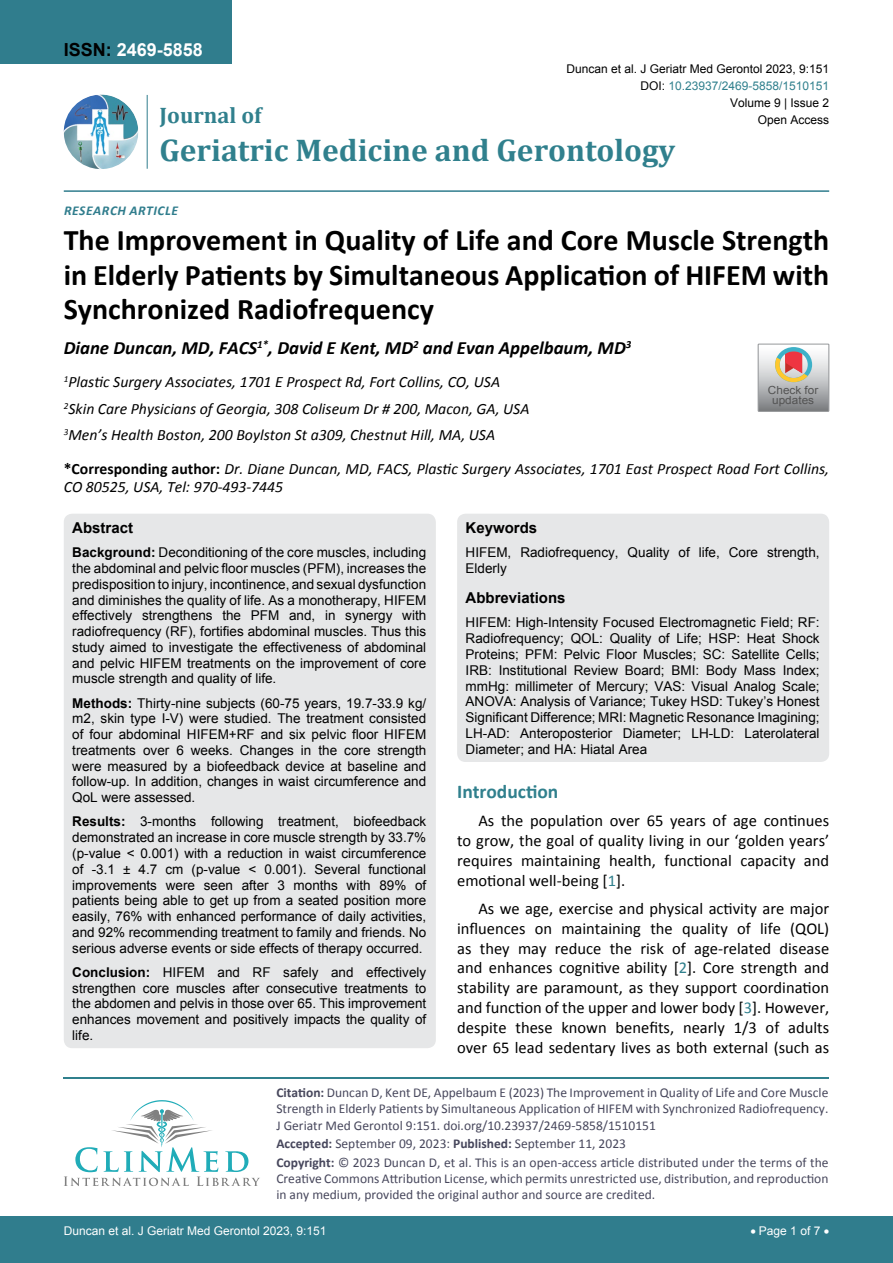
<style>
.page{position:relative;width:893px;height:1263px;background:#fff}
.page>*{position:absolute;margin:0;border:0;box-sizing:border-box;transform-origin:0 0}
.t1{font:700 31.5px "Cambria";color:#30808d}
.t2{font:700 30px/34.5px "Calibri";color:#000;text-align:justify}
.t3{font:700 22.5px "Cambria";color:#30808d}
.t4{font:700 19.5px "Calibri";color:#30808d}
.t5{font:italic 700 18.75px "Calibri";color:#000}
.t6{font:700 18px "Arial";color:#fff}
.t7{font:16.5px/19.8px "Calibri";color:#000;text-align:justify}
.t8{font:italic 15.75px/26.5px "Calibri";color:#000}
.t9{font:700 15px "Arial";color:#000}
.t10{font:13.5px/15.8px "Arial";color:#000;text-align:justify}
.t11{font:13.5px/16.2px "Calibri";color:#47475c}
.t12{font:italic 700 13.5px "Calibri";letter-spacing:.04em;color:#307d8d}
.t13{font:12px "Arial";color:#000}
.t14{font:12px "Arial";color:#fff}
.t15{font:12px "Arial";color:#30808d}
.t16{font:11.1px/9.6px "Arial";color:#535353;text-align:center;scale:1.06 1}
.s1{color:#000}
.s2{font-weight:700;font-style:normal}
.s3{font-weight:700}
.s4{color:#30808d}
</style>
<div class="page">
<hr style="left:64px;top:1077px;width:765px;height:1px;background:#30808d">
<svg style="left:64px;top:1100px;width:196px;height:86px"></svg>
<div style="left:0;top:0;width:231px;height:64px;background:#307d8d"></div>
<img style="left:64px;top:95px;width:74px;height:74px;border-radius:37px">
<hr style="left:147px;top:95px;width:1px;height:74px;background:#307d8d">
<hr style="left:64px;top:190px;width:765px;height:2px;background:#307d8d">
<div style="left:0;top:1217px;width:893px;height:46px;background:#307d8d"></div>
<div style="left:64px;top:514px;width:372px;height:534px;background:#e6e7e8;border-radius:9px"></div>
<div style="left:457px;top:514px;width:372px;height:248px;background:#e6e7e8;border-radius:9px"></div>
<svg style="left:758px;top:344px;width:71px;height:67px;background:#bdb6b3"></svg>
<h3 class="t6" style="left:64px;top:38px;width:141px"><span class="s1">ISSN:</span> 2469-5858</h3>
<p class="t13" style="left:566px;top:60px;width:264px">Duncan et al. J Geriatr Med Gerontol 2023, 9:151</p>
<p class="t13" style="left:730px;top:95px;width:101px">Volume 9 | Issue 2</p>
<p class="t15" style="left:640px;top:78px;width:190px"><span class="s1">DOI:</span> 10.23937/2469-5858/1510151</p>
<h3 class="t3" style="left:160px;top:100px;width:103px">Journal of</h3>
<h1 class="t1" style="left:160px;top:128px;width:517px">Geriatric Medicine and Gerontology</h1>
<p class="t13" style="left:758px;top:112px;width:73px">Open Access</p>
<p class="t12" style="left:64px;top:202px;width:17px">Researc</p>
<p class="t12" style="left:118px;top:202px;width:62px">h Article</p>
<h2 class="t2" style="left:64px;top:223px;width:767px">The Improvement in Quality of Life and Core Muscle Strength in Elderly Patients by Simultaneous Application of HIFEM with Synchronized Radiofrequency</h2>
<h3 class="t5" style="left:64px;top:336px;width:569px">Diane Duncan, MD, FACS<sup>1*</sup>, David E Kent, MD<sup>2</sup> and Evan Appelbaum, MD<sup>3</sup></h3>
<p class="t8" style="left:64px;top:368px;width:467px"><sup>1</sup>Plastic Surgery Associates, 1701 E Prospect Rd, Fort Collins, CO, USA<br><sup>2</sup>Skin Care Physicians of Georgia, 308 Coliseum Dr # 200, Macon, GA, USA<br><sup>3</sup>Men’s Health Boston, 200 Boylston St a309, Chestnut Hill, MA, USA</p>
<p class="t16" style="left:768px;top:386px;width:49px">Check for updates</p>
<p class="t8" style="left:64px;top:458px;width:767px;line-height:18.9px"><span class="s2">*Corresponding author:</span> Dr. Diane Duncan, MD, FACS, Plastic Surgery Associates, 1701 East Prospect Road Fort Collins,<br>CO 80525, USA, Tel: 970-493-7445</p>
<p class="t9" style="left:72px;top:518px;width:62px">Abstract</p>
<p class="t10" style="left:72px;top:545px;width:356px"><span class="s3">Background:</span> Deconditioning of the core muscles, including the abdominal and pelvic floor muscles (PFM), increases the predisposition to injury, incontinence, and sexual dysfunction and diminishes the quality of life. As a monotherapy, HIFEM effectively strengthens the PFM and, in synergy with radiofrequency (RF), fortifies abdominal muscles. Thus this study aimed to investigate the effectiveness of abdominal and pelvic HIFEM treatments on the improvement of core muscle strength and quality of life.</p>
<p class="t10" style="left:72px;top:695px;width:356px"><span class="s3">Methods:</span> Thirty-nine subjects (60-75 years, 19.7-33.9 kg/ m2, skin type I-V) were studied. The treatment consisted of four abdominal HIFEM+RF and six pelvic floor HIFEM treatments over 6 weeks. Changes in the core strength were measured by a biofeedback device at baseline and follow-up. In addition, changes in waist circumference and QoL were assessed.</p>
<p class="t10" style="left:72px;top:814px;width:356px"><span class="s3">Results:</span> 3-months following treatment, biofeedback demonstrated an increase in core muscle strength by 33.7% (p-value &lt; 0.001) with a reduction in waist circumference of -3.1 ± 4.7 cm (p-value &lt; 0.001). Several functional improvements were seen after 3 months with 89% of patients being able to get up from a seated position more easily, 76% with enhanced performance of daily activities, and 92% recommending treatment to family and friends. No serious adverse events or side effects of therapy occurred.</p>
<p class="t10" style="left:72px;top:964px;width:355px"><span class="s3">Conclusion:</span> HIFEM and RF safely and effectively strengthen core muscles after consecutive treatments to the abdomen and pelvis in those over 65. This improvement enhances movement and positively impacts the quality of life.</p>
<p class="t9" style="left:466px;top:518px;width:73px">Keywords</p>
<p class="t10" style="left:466px;top:545px;width:355px">HIFEM, Radiofrequency, Quality of life, Core strength,<br>Elderly</p>
<p class="t9" style="left:466px;top:588px;width:102px">Abbreviations</p>
<p class="t10" style="left:466px;top:615px;width:356px">HIFEM: High-Intensity Focused Electromagnetic Field; RF:<br>Radiofrequency; QOL: Quality of Life; HSP: Heat Shock Proteins; PFM: Pelvic Floor Muscles; SC: Satellite Cells; IRB: Institutional Review Board; BMI: Body Mass Index; mmHg: millimeter of Mercury; VAS: Visual Analog Scale; ANOVA: Analysis of Variance; Tukey HSD: Tukey’s Honest Significant Difference; MRI: Magnetic Resonance Imagining; LH-AD: Anteroposterior Diameter; LH-LD: Laterolateral Diameter; and HA: Hiatal Area</p>
<h3 class="t4" style="left:457px;top:779px;width:103px">Introduction</h3>
<p class="t7" style="left:457px;top:811px;width:374px;text-indent:21px">As the population over 65 years of age continues to grow, the goal of quality living in our ‘golden years’ requires maintaining health, functional capacity and emotional well-being [<span class="s4">1</span>].</p>
<p class="t7" style="left:457px;top:898px;width:374px;text-indent:21px">As we age, exercise and physical activity are major influences on maintaining the quality of life (QOL) as they may reduce the risk of age-related disease and enhances cognitive ability [<span class="s4">2</span>]. Core strength and stability are paramount, as they support coordination and function of the upper and lower body [<span class="s4">3</span>]. However, despite these known benefits, nearly 1/3 of adults over 65 lead sedentary lives as both external (such as</p>
<p class="t11" style="left:276px;top:1084px;width:554px;text-align:justify"><span class="s3">Citation:</span> Duncan D, Kent DE, Appelbaum E (2023) The Improvement in Quality of Life and Core Muscle Strength in Elderly Patients by Simultaneous Application of HIFEM with Synchronized Radiofrequency.<br>J Geriatr Med Gerontol 9:151. doi.org/10.23937/2469-5858/1510151</p>
<p class="t11" style="left:276px;top:1134px;width:554px;line-height:18.6px"><span class="s3">Accepted:</span> September 09, 2023: <span class="s3">Published:</span> September 11, 2023<br><span class="s3">Copyright:</span> © 2023 Duncan D, et al. This is an open-access article distributed under the terms of the</p>
<p class="t11" style="left:276px;top:1170px;width:554px">Creative Commons Attribution License, which permits unrestricted use, distribution, and reproduction in any medium, provided the original author and source are credited.</p>
<p class="t14" style="left:64px;top:1223px;width:264px">Duncan et al. J Geriatr Med Gerontol 2023, 9:151</p>
<p class="t14" style="left:750px;top:1223px;width:80px">• Page 1 of 7 •</p>
</div>
